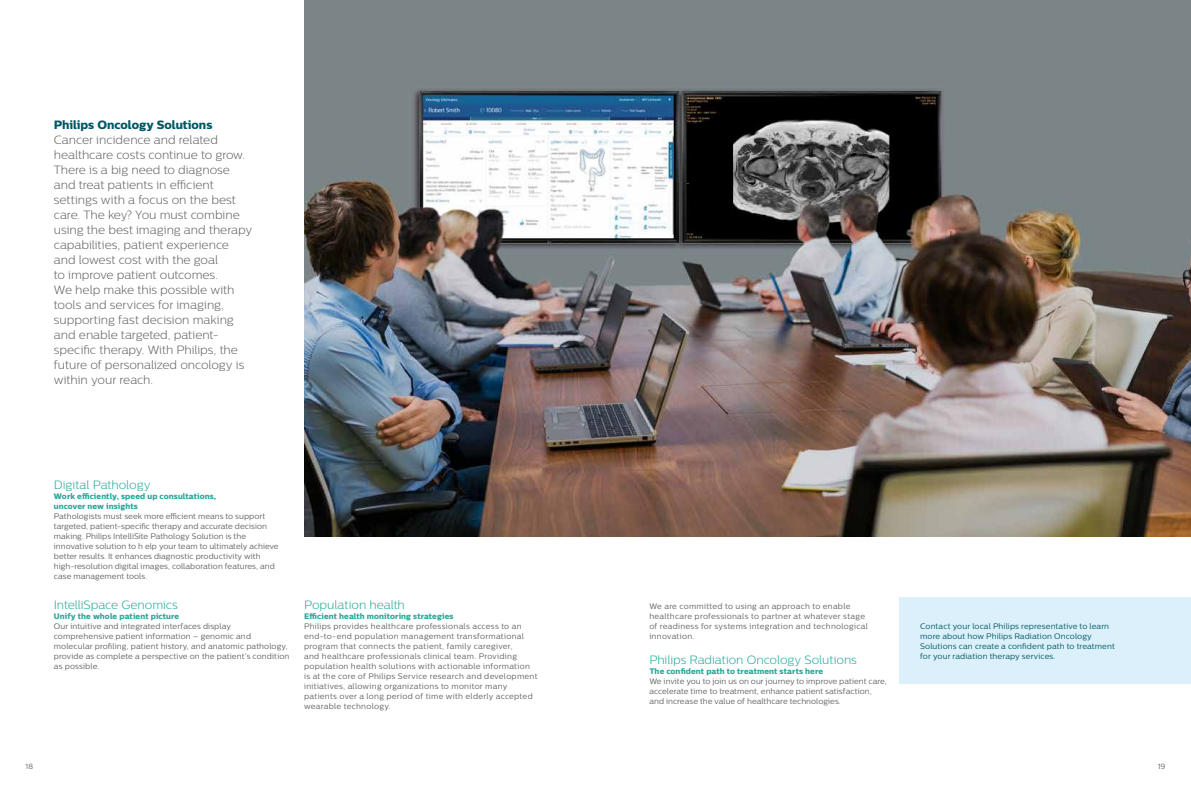
<style>
.page{position:relative;width:1191px;height:792px;background:#fff}
.page>*{position:absolute;margin:0;border:0;box-sizing:border-box;transform-origin:0 0}
.t1{font:300 12px/15px "Centrale Sans";letter-spacing:-.005em;color:#646363}
.t2{font:300 12px "Centrale Sans";letter-spacing:-.005em;color:#28a899}
.t3{font:12px "Centrale Sans X Bold";letter-spacing:-.005em;color:#005864}
.t4{font:8px/10px "Centrale Sans";letter-spacing:.02em;color:#646363}
.t5{font:8px/10px "Centrale Sans";letter-spacing:.015em;color:#005864}
.t6{font:8px/10px "Centrale Sans X Bold";letter-spacing:.01em;color:#28a899}
.t7{font:7.5px "Centrale Sans";color:#646363}
</style>
<div class="page">
<div style="left:899px;top:597px;width:292px;height:86px;background:#dbf0fa"></div>
<img style="left:304px;top:0;width:887px;height:537px">
<h1 class="t3" style="left:54px;top:117px;width:160px">Philips Oncology Solutions</h1>
<p class="t1" style="left:54px;top:132px;width:200px">Cancer incidence and related healthcare costs continue to grow.<br>There is a big need to diagnose and treat patients in efficient settings with a focus on the best care. The key? You must combine using the best imaging and therapy capabilities, patient experience and lowest cost with the goal<br>to improve patient outcomes.<br>We help make this possible with tools and services for imaging, supporting fast decision making and enable targeted, patient&shy;specific therapy. With Philips, the future of personalized oncology is within your reach.</p>
<h1 class="t2" style="left:54px;top:478px;width:98px">Digital Pathology</h1>
<p class="t6" style="left:54px;top:491px;width:164px">Work efficiently, speed up consultations, uncover new insights</p>
<p class="t4" style="left:54px;top:511px;width:226px">Pathologists must seek more efficient means to support targeted, patient-specific therapy and accurate decision making. Philips IntelliSite Pathology Solution is the innovative solution to h elp your team to ultimately achieve better results. It enhances diagnostic productivity with high-resolution digital images, collaboration features, and case management tools.</p>
<h1 class="t2" style="left:54px;top:598px;width:126px">IntelliSpace Genomics</h1>
<p class="t6" style="left:54px;top:611px;width:127px">Unify the whole patient picture</p>
<p class="t4" style="left:54px;top:621px;width:237px">Our intuitive and integrated interfaces display comprehensive patient information – genomic and molecular profiling, patient history, and anatomic pathology, provide as complete a perspective on the patient’s condition as possible.</p>
<h1 class="t2" style="left:304px;top:598px;width:102px">Population health</h1>
<p class="t6" style="left:304px;top:611px;width:151px">Efficient health monitoring strategies</p>
<p class="t4" style="left:304px;top:621px;width:235px">Philips provides healthcare professionals access to an end-to-end population management transformational program that connects the patient, family caregiver,<br>and healthcare professionals clinical team. Providing population health solutions with actionable information is at the core of Philips Service research and development initiatives, allowing organizations to monitor many patients over a long period of time with elderly accepted wearable technology.</p>
<p class="t4" style="left:649px;top:601px;width:220px">We are committed to using an approach to enable healthcare professionals to partner at whatever stage of readiness for systems integration and technological innovation.</p>
<h1 class="t2" style="left:649px;top:653px;width:209px">Philips Radiation Oncology Solutions</h1>
<p class="t6" style="left:649px;top:666px;width:175px">The confident path to treatment starts here</p>
<p class="t4" style="left:649px;top:676px;width:239px">We invite you to join us on our journey to improve patient care, accelerate time to treatment, enhance patient satisfaction, and increase the value of healthcare technologies.</p>
<p class="t5" style="left:920px;top:621px;width:196px">Contact your local Philips representative to learn more about how Philips Radiation Oncology Solutions can create a confident path to treatment for your radiation therapy services.</p>
<p class="t7" style="left:26px;top:762px;width:9px">18</p>
<p class="t7" style="left:1157px;top:762px;width:9px">19</p>
</div>
